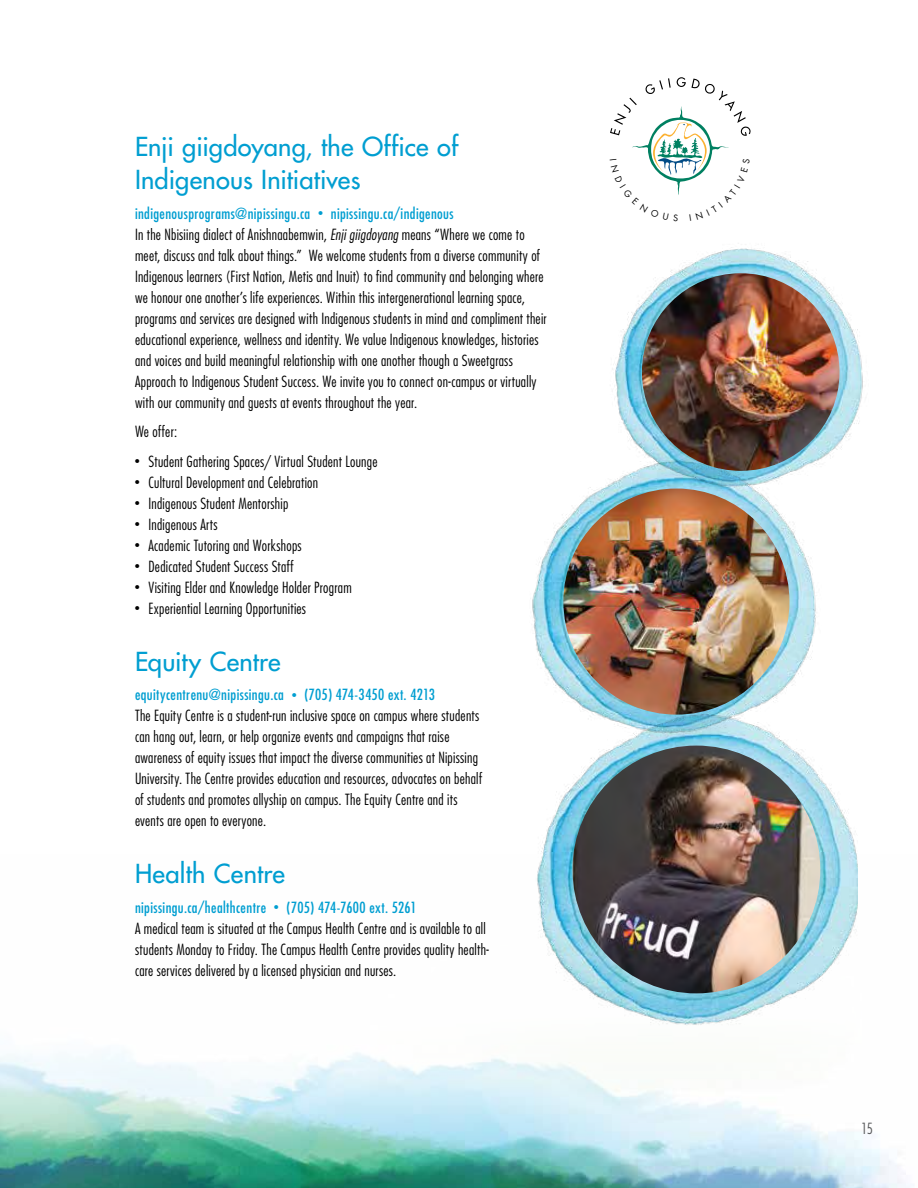
<style>
.page{position:relative;width:918px;height:1188px;background:#fff}
.page>*{position:absolute;margin:0;border:0;box-sizing:border-box;transform-origin:0 0}
.Title_Subhead{font:500 25.5px/33px "Futura Std";letter-spacing:.005em;color:#009ed1}
.Paragraph_space_afte{font:300 condensed 15px/21px "Futura Std";letter-spacing:.015em;color:#000}
.Medium_Blue{font:condensed 15px "Futura Std";letter-spacing:.025em;color:#009ed1}
.Paragraph_No_space{font:300 condensed 15px "Futura Std";color:#58595b}
.s1{font-weight:300;font-size:10.5px}
.s2{font-style:italic}
.s3{font-size:10.5px}
</style>
<div class="page">
<img style="left:0;top:1052px;width:909px;height:136px">
<img style="left:532px;top:487px;width:284px;height:212px">
<img style="left:563px;top:489px;width:226px;height:226px;border-radius:113px">
<img style="left:603px;top:247px;width:260px;height:255px">
<img style="left:642px;top:273px;width:198px;height:198px;border-radius:99px">
<img style="left:537px;top:699px;width:321px;height:326px">
<img style="left:572px;top:746px;width:248px;height:247px;border-radius:124px">
<svg style="left:610px;top:77px;width:141px;height:118px"></svg>
<p class="Title_Subhead" style="left:135px;top:130px;width:325px">Enji giigdoyang, the Office of<br>Indigenous Initiatives</p>
<p class="Medium_Blue" style="left:135px;top:204px;width:320px">indigenousprograms@nipissingu.ca <span class="s1">•</span> nipissingu.ca/indigenous</p>
<p class="Paragraph_space_afte" style="left:135px;top:224px;width:413px">In the Nbisiing dialect of Anishnaabemwin, <span class="s2">Enji giigdoyang</span> means “Where we come to meet, discuss and talk about things.” We welcome students from a diverse community of Indigenous learners (First Nation, Metis and Inuit) to find community and belonging where we honour one another’s life experiences. Within this intergenerational learning space, programs and services are designed with Indigenous students in mind and compliment their educational experience, wellness and identity. We value Indigenous knowledges, histories and voices and build meaningful relationship with one another though a Sweetgrass Approach to Indigenous Student Success. We invite you to connect on-campus or virtually with our community and guests at events throughout the year.</p>
<p class="Paragraph_space_afte" style="left:135px;top:421px;width:44px">We offer:</p>
<p class="Paragraph_space_afte" style="left:135px;top:451px;width:244px"><span class="s3">•</span> Student Gathering Spaces/ Virtual Student Lounge</p>
<p class="Paragraph_space_afte" style="left:135px;top:472px;width:185px"><span class="s3">•</span> Cultural Development and Celebration</p>
<p class="Paragraph_space_afte" style="left:135px;top:493px;width:155px"><span class="s3">•</span> Indigenous Student Mentorship</p>
<p class="Paragraph_space_afte" style="left:135px;top:514px;width:84px"><span class="s3">•</span> Indigenous Arts</p>
<p class="Paragraph_space_afte" style="left:135px;top:535px;width:168px"><span class="s3">•</span> Academic Tutoring and Workshops</p>
<p class="Paragraph_space_afte" style="left:135px;top:556px;width:160px"><span class="s3">•</span> Dedicated Student Success Staff</p>
<p class="Paragraph_space_afte" style="left:135px;top:577px;width:218px"><span class="s3">•</span> Visiting Elder and Knowledge Holder Program</p>
<p class="Paragraph_space_afte" style="left:135px;top:598px;width:173px"><span class="s3">•</span> Experiential Learning Opportunities</p>
<p class="Title_Subhead" style="left:135px;top:645px;width:147px">Equity Centre</p>
<p class="Medium_Blue" style="left:135px;top:686px;width:301px">equitycentrenu@nipissingu.ca <span class="s1">•</span> (705) 474-3450 ext. 4213</p>
<p class="Paragraph_space_afte" style="left:135px;top:705px;width:349px">The Equity Centre is a student-run inclusive space on campus where students can hang out, learn, or help organize events and campaigns that raise awareness of equity issues that impact the diverse communities at Nipissing University. The Centre provides education and resources, advocates on behalf of students and promotes allyship on campus. The Equity Centre and its events are open to everyone.</p>
<p class="Title_Subhead" style="left:135px;top:857px;width:151px">Health Centre</p>
<p class="Medium_Blue" style="left:135px;top:898px;width:283px">nipissingu.ca/healthcentre <span class="s1">•</span> (705) 474-7600 ext. 5261</p>
<p class="Paragraph_space_afte" style="left:135px;top:918px;width:355px">A medical team is situated at the Campus Health Centre and is available to all students Monday to Friday. The Campus Health Centre provides quality health&shy;care services delivered by a licensed physician and nurses.</p>
<p class="Paragraph_No_space" style="left:861px;top:1120px;width:13px">15</p>
</div>
